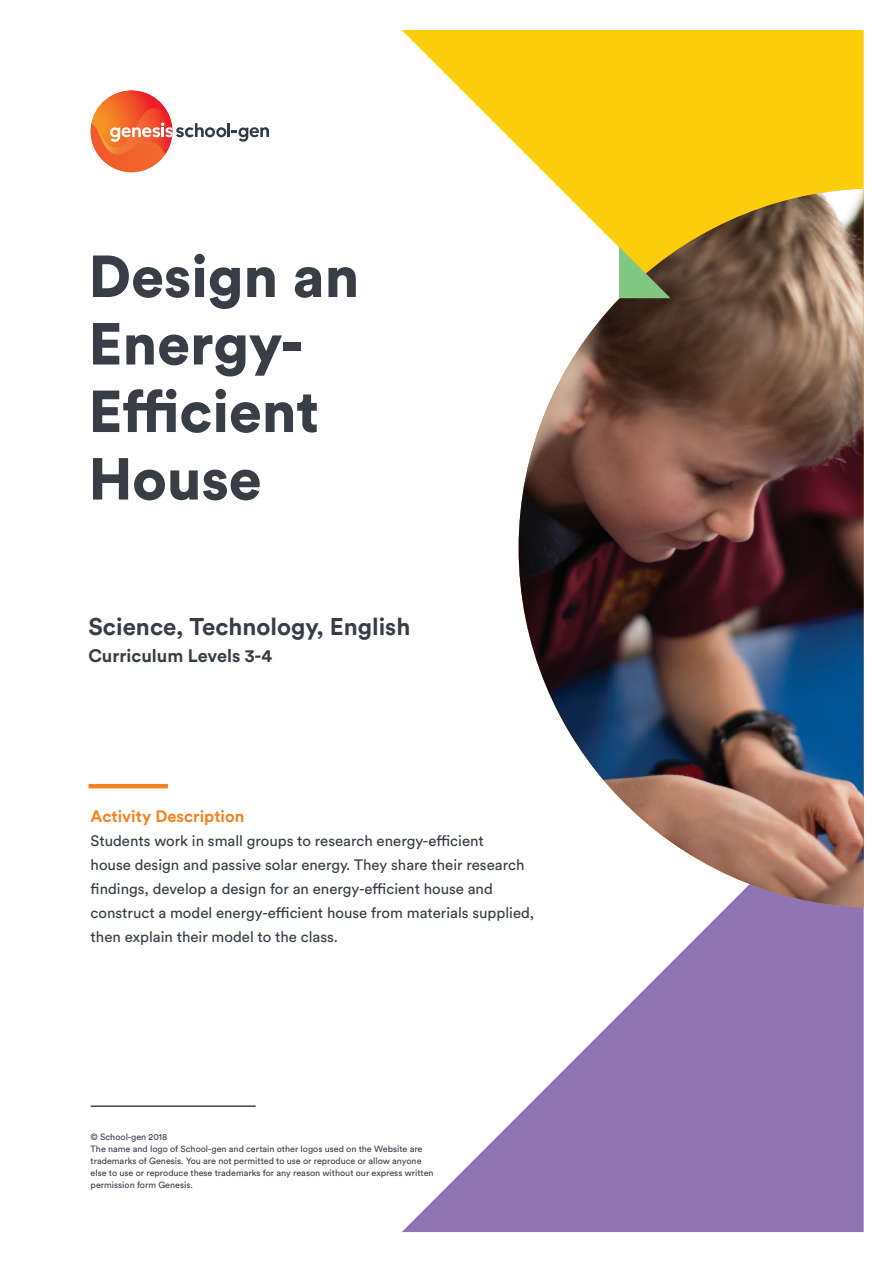
<style>
.page{position:relative;width:893px;height:1263px;background:#fff}
.page>*{position:absolute;margin:0;border:0;box-sizing:border-box;transform-origin:0 0}
.t1{font:900 58.5px/67.5px "Circular Std";color:#383d46}
.t2{font:700 24px "Circular Std";color:#373c47}
.t3{font:700 18px "Circular Std";color:#373c47}
.t4{font:700 16.5px "Circular Std";color:#f58220}
.t5{font:15px/24px "Circular Std";color:#373c47}
.t6{font:9px/12px "Circular Std";color:#373c47}
</style>
<div class="page">
<svg style="left:402px;top:907px;width:462px;height:325px;fill:#8f75b4"></svg>
<svg style="left:402px;top:30px;width:462px;height:159px;fill:#fccd0a"></svg>
<hr style="left:91px;top:1105px;width:165px;height:2px;background:#454646">
<img style="left:90px;top:90px;width:83px;height:82px;border-radius:41px">
<svg style="left:110px;top:123px;width:159px;height:19px"></svg>
<img style="left:519px;top:189px;width:345px;height:718px">
<hr style="left:88px;top:784px;width:80px;height:4px;background:#f58220">
<svg style="left:619px;top:247px;width:51px;height:51px;background:#99ab4e"></svg>
<h1 class="t1" style="left:88px;top:241px;width:272px">Design an<br>Energy-<br>Efficient<br>House</h1>
<h2 class="t2" style="left:88px;top:611px;width:323px">Science, Technology, English</h2>
<p class="t3" style="left:88px;top:644px;width:185px">Curriculum Levels 3-4</p>
<p class="t4" style="left:91px;top:805px;width:155px">Activity Description</p>
<p class="t5" style="left:91px;top:828px;width:445px">Students work in small groups to research energy-efficient<br>house design and passive solar energy. They share their research findings, develop a design for an energy-efficient house and construct a model energy-efficient house from materials supplied, then explain their model to the class.</p>
<p class="t6" style="left:91px;top:1130px;width:344px">© School-gen 2018<br>The name and logo of School-gen and certain other logos used on the Website are trademarks of Genesis. You are not permitted to use or reproduce or allow anyone else to use or reproduce these trademarks for any reason without our express written permission form Genesis.</p>
</div>
